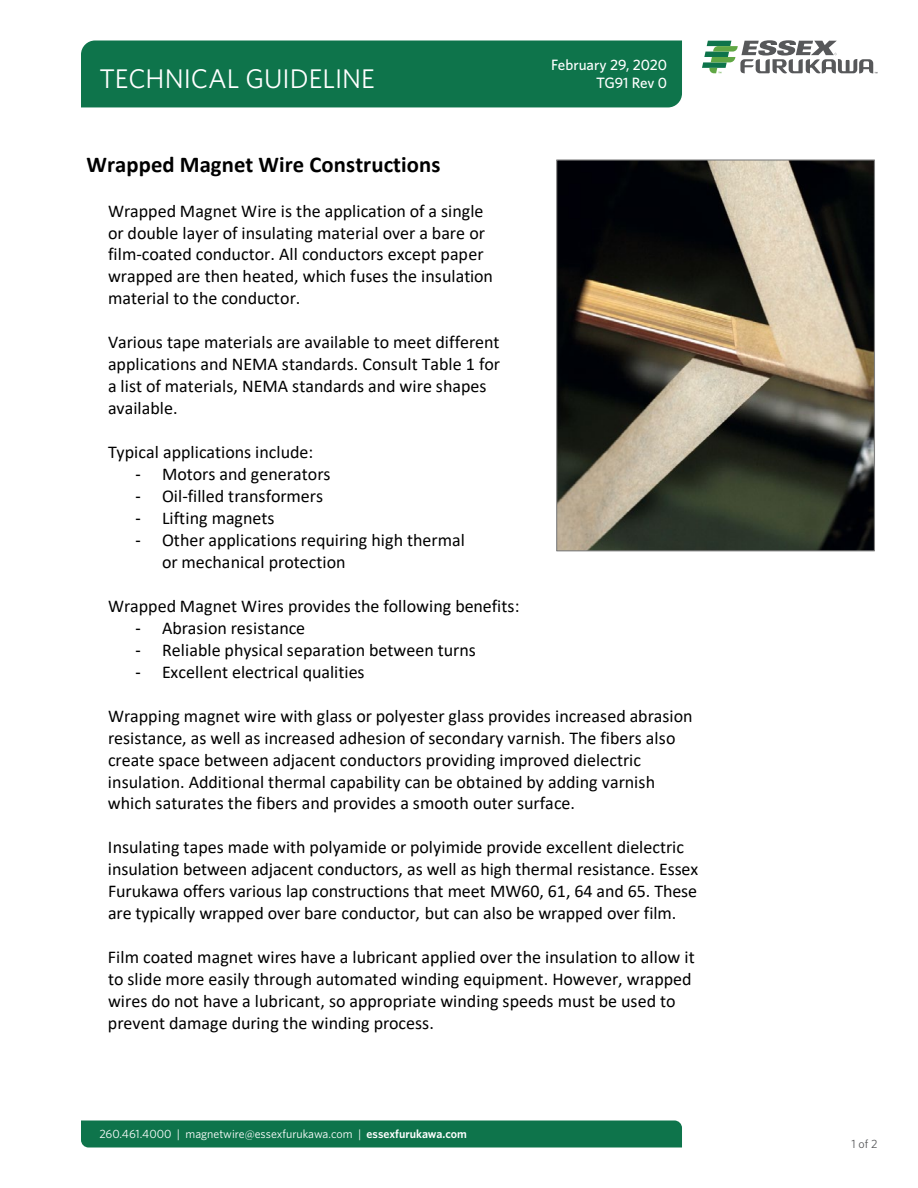
<style>
.page{position:relative;width:918px;height:1188px;background:#fff}
.page>*{position:absolute;margin:0;border:0;box-sizing:border-box;transform-origin:0 0}
.t1{font:27px "Whitney";color:#fff}
.t2{font:700 22.65px "Calibri";letter-spacing:.005em;color:#000}
.t3{font:18px/21.9px "Calibri";letter-spacing:-.005em;color:#000}
.t4{font:18px "Calibri";letter-spacing:-.005em;color:#fff}
.t5{font:500 15px "Whitney";color:#fff}
.t6{font:12px "Whitney";color:#fff}
.t7{font:12px "Whitney";color:#57585a}
.s1{font-family:"Cambria"}
.s2{font-weight:600}
</style>
<div class="page">
<div style="left:81px;top:40px;width:601px;height:67px;background:#0e744b"></div>
<svg style="left:81px;top:1120px;width:601px;height:28px;background:#167951"></svg>
<svg style="left:702px;top:40px;width:176px;height:33px"></svg>
<img style="left:558px;top:161px;width:315px;height:388px">
<div style="left:556px;top:159px;width:319px;height:392px;border:1px solid #7f7f7f"></div>
<h1 class="t1" style="left:99px;top:61px;width:277px">TECHNICAL GUIDELINE</h1>
<p class="t5" style="left:551px;top:55px;width:117px">February 29, 2020</p>
<p class="t4" style="left:566px;top:67px;width:103px">April 30, 2018</p>
<p class="t5" style="left:596px;top:73px;width:73px">TG91 Rev 0</p>
<p class="t2" style="left:86px;top:148px;width:356px">Wrapped Magnet Wire Constructions</p>
<p class="t3" style="left:108px;top:199px;width:386px">Wrapped Magnet Wire is the application of a single or double layer of insulating material over a bare or film-coated conductor. All conductors except paper wrapped are then heated, which fuses the insulation material to the conductor.</p>
<p class="t3" style="left:108px;top:331px;width:394px">Various tape materials are available to meet different applications and NEMA standards. Consult Table 1 for a list of materials, NEMA standards and wire shapes available.</p>
<p class="t3" style="left:108px;top:441px;width:207px">Typical applications include:</p>
<p class="t3" style="left:135px;top:463px;width:197px"><span class="s1">-</span> Motors and generators</p>
<p class="t3" style="left:135px;top:485px;width:190px"><span class="s1">-</span> Oil-filled transformers</p>
<p class="t3" style="left:135px;top:507px;width:141px"><span class="s1">-</span> Lifting magnets</p>
<p class="t3" style="left:162px;top:528px;width:304px;line-height:22.4px;text-indent:-27px"><span class="s1">-</span> Other applications requiring high thermal or mechanical protection</p>
<p class="t3" style="left:108px;top:595px;width:413px">Wrapped Magnet Wires provides the following benefits:</p>
<p class="t3" style="left:135px;top:617px;width:172px"><span class="s1">-</span> Abrasion resistance</p>
<p class="t3" style="left:135px;top:639px;width:342px"><span class="s1">-</span> Reliable physical separation between turns</p>
<p class="t3" style="left:135px;top:661px;width:231px"><span class="s1">-</span> Excellent electrical qualities</p>
<p class="t3" style="left:108px;top:704px;width:586px">Wrapping magnet wire with glass or polyester glass provides increased abrasion resistance, as well as increased adhesion of secondary varnish. The fibers also create space between adjacent conductors providing improved dielectric insulation. Additional thermal capability can be obtained by adding varnish which saturates the fibers and provides a smooth outer surface.</p>
<p class="t3" style="left:108px;top:836px;width:592px">Insulating tapes made with polyamide or polyimide provide excellent dielectric insulation between adjacent conductors, as well as high thermal resistance. Essex Furukawa offers various lap constructions that meet MW60, 61, 64 and 65. These are typically wrapped over bare conductor, but can also be wrapped over film.</p>
<p class="t3" style="left:108px;top:946px;width:588px">Film coated magnet wires have a lubricant applied over the insulation to allow it to slide more easily through automated winding equipment. However, wrapped wires do not have a lubricant, so appropriate winding speeds must be used to prevent damage during the winding process.</p>
<p class="t6" style="left:99px;top:1126px;width:369px">260.461.4000 | magnetwire@essexfurukawa.com | <span class="s2">essexfurukawa.com</span></p>
<p class="t7" style="left:852px;top:1135px;width:27px">1 of 2</p>
</div>
